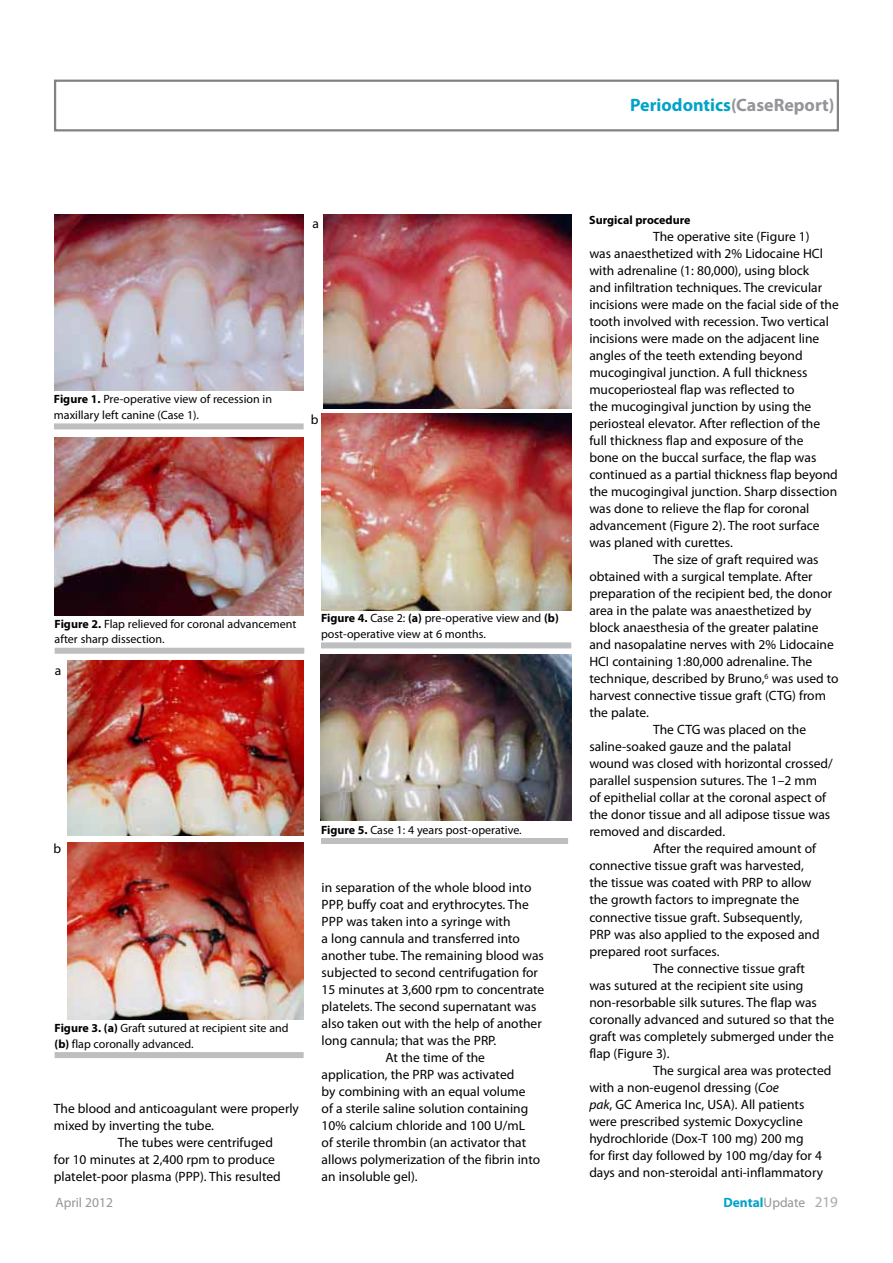
<style>
.page{position:relative;width:893px;height:1263px;background:#fff}
.page>*{position:absolute;margin:0;border:0;box-sizing:border-box;transform-origin:0 0}
.t1{font:700 18px "Myriad Pro";color:#00a3c9}
.t2{font:13.5px "Myriad Pro";color:#000}
.t3{font:700 13.5px "Myriad Pro";color:#00a3c9}
.t4{font:13.5px "Myriad Pro";color:#939598}
.t5{font:12px/15.8px "Myriad Pro";color:#000}
.t6{font:700 12px "Myriad Pro";color:#000}
.s1{color:#939598}
.s2{font-weight:700}
.s3{font-style:italic}
.s4{font-weight:400;color:#939598}
.s5{font-weight:400;font-size:15px;color:#a7a9ac}
</style>
<div class="page">
<div style="left:54px;top:80px;width:785px;height:51px;border:2px solid #808285"></div>
<img style="left:55px;top:215px;width:249px;height:176px">
<div style="left:54px;top:423px;width:250px;height:6px;background:#bcbec0"></div>
<img style="left:54px;top:437px;width:250px;height:179px">
<div style="left:55px;top:648px;width:249px;height:6px;background:#bcbec0"></div>
<img style="left:67px;top:661px;width:237px;height:175px">
<img style="left:67px;top:842px;width:237px;height:177px">
<div style="left:55px;top:1052px;width:249px;height:6px;background:#bcbec0"></div>
<img style="left:323px;top:215px;width:248px;height:194px">
<img style="left:321px;top:414px;width:250px;height:197px">
<div style="left:321px;top:642px;width:250px;height:6px;background:#bcbec0"></div>
<img style="left:320px;top:654px;width:251px;height:167px">
<div style="left:321px;top:838px;width:247px;height:6px;background:#bcbec0"></div>
<h1 class="t1" style="left:630px;top:98px;width:206px">Periodontics<span class="s1">(CaseReport)</span></h1>
<p class="t2" style="left:313px;top:219px;width:8px">a</p>
<p class="t5" style="left:54px;top:392px;width:220px"><span class="s2">Figure 1.</span> Pre-operative view of recession in maxillary left canine (Case 1).</p>
<p class="t2" style="left:311px;top:414px;width:9px">b</p>
<p class="t5" style="left:55px;top:617px;width:243px"><span class="s2">Figure 2.</span> Flap relieved for coronal advancement after sharp dissection.</p>
<p class="t2" style="left:55px;top:665px;width:8px">a</p>
<p class="t5" style="left:321px;top:611px;width:239px"><span class="s2">Figure 4.</span> Case 2: <span class="s2">(a)</span> pre-operative view and <span class="s2">(b) </span>post-operative view at 6 months.</p>
<p class="t2" style="left:53px;top:844px;width:9px">b</p>
<p class="t5" style="left:55px;top:1021px;width:236px"><span class="s2">Figure 3. (a)</span> Graft sutured at recipient site and <span class="s2">(b)</span> flap coronally advanced.</p>
<p class="t2" style="left:54px;top:1103px;width:247px">The blood and anticoagulant were properly</p>
<p class="t2" style="left:54px;top:1120px;width:162px">mixed by inverting the tube.</p>
<p class="t2" style="left:118px;top:1137px;width:157px">The tubes were centrifuged</p>
<p class="t2" style="left:54px;top:1154px;width:223px">for 10 minutes at 2,400 rpm to produce</p>
<p class="t2" style="left:54px;top:1171px;width:228px">platelet-poor plasma (PPP). This resulted</p>
<p class="t5" style="left:321px;top:823px;width:202px"><span class="s2">Figure 5.</span> Case 1: 4 years post-operative.</p>
<p class="t2" style="left:322px;top:882px;width:211px">in separation of the whole blood into</p>
<p class="t2" style="left:322px;top:899px;width:209px">PPP, buffy coat and erythrocytes. The</p>
<p class="t2" style="left:322px;top:916px;width:190px">PPP was taken into a syringe with</p>
<p class="t2" style="left:322px;top:933px;width:200px">a long cannula and transferred into</p>
<p class="t2" style="left:322px;top:950px;width:224px">another tube. The remaining blood was</p>
<p class="t2" style="left:322px;top:967px;width:218px">subjected to second centrifugation for</p>
<p class="t2" style="left:322px;top:984px;width:224px">15 minutes at 3,600 rpm to concentrate</p>
<p class="t2" style="left:322px;top:1001px;width:216px">platelets. The second supernatant was</p>
<p class="t2" style="left:322px;top:1018px;width:222px">also taken out with the help of another</p>
<p class="t2" style="left:322px;top:1035px;width:176px">long cannula; that was the PRP.</p>
<p class="t2" style="left:385px;top:1052px;width:101px">At the time of the</p>
<p class="t2" style="left:322px;top:1069px;width:194px">application, the PRP was activated</p>
<p class="t2" style="left:322px;top:1086px;width:205px">by combining with an equal volume</p>
<p class="t2" style="left:322px;top:1103px;width:208px">of a sterile saline solution containing</p>
<p class="t2" style="left:322px;top:1120px;width:205px">10% calcium chloride and 100 U/mL</p>
<p class="t2" style="left:322px;top:1137px;width:206px">of sterile thrombin (an activator that</p>
<p class="t2" style="left:322px;top:1154px;width:220px">allows polymerization of the fibrin into</p>
<p class="t2" style="left:322px;top:1171px;width:98px">an insoluble gel).</p>
<p class="t6" style="left:589px;top:216px;width:103px">Surgical procedure</p>
<p class="t2" style="left:653px;top:231px;width:158px">The operative site (Figure 1)</p>
<p class="t2" style="left:589px;top:248px;width:235px">was anaesthetized with 2% Lidocaine HCl</p>
<p class="t2" style="left:589px;top:266px;width:221px">with adrenaline (1: 80,000), using block</p>
<p class="t2" style="left:589px;top:283px;width:234px">and infiltration techniques. The crevicular</p>
<p class="t2" style="left:589px;top:300px;width:251px">incisions were made on the facial side of the</p>
<p class="t2" style="left:589px;top:317px;width:241px">tooth involved with recession. Two vertical</p>
<p class="t2" style="left:589px;top:334px;width:232px">incisions were made on the adjacent line</p>
<p class="t2" style="left:589px;top:351px;width:215px">angles of the teeth extending beyond</p>
<p class="t2" style="left:589px;top:368px;width:219px">mucogingival junction. A full thickness</p>
<p class="t2" style="left:589px;top:385px;width:207px">mucoperiosteal flap was reflected to</p>
<p class="t2" style="left:589px;top:402px;width:224px">the mucogingival junction by using the</p>
<p class="t2" style="left:589px;top:419px;width:232px">periosteal elevator. After reflection of the</p>
<p class="t2" style="left:589px;top:436px;width:216px">full thickness flap and exposure of the</p>
<p class="t2" style="left:589px;top:453px;width:229px">bone on the buccal surface, the flap was</p>
<p class="t2" style="left:589px;top:470px;width:250px">continued as a partial thickness flap beyond</p>
<p class="t2" style="left:589px;top:487px;width:249px">the mucogingival junction. Sharp dissection</p>
<p class="t2" style="left:589px;top:504px;width:222px">was done to relieve the flap for coronal</p>
<p class="t2" style="left:589px;top:521px;width:232px">advancement (Figure 2). The root surface</p>
<p class="t2" style="left:589px;top:538px;width:145px">was planed with curettes.</p>
<p class="t2" style="left:653px;top:555px;width:167px">The size of graft required was</p>
<p class="t2" style="left:589px;top:572px;width:225px">obtained with a surgical template. After</p>
<p class="t2" style="left:589px;top:589px;width:244px">preparation of the recipient bed, the donor</p>
<p class="t2" style="left:589px;top:606px;width:224px">area in the palate was anaesthetized by</p>
<p class="t2" style="left:589px;top:623px;width:231px">block anaesthesia of the greater palatine</p>
<p class="t2" style="left:589px;top:640px;width:246px">and nasopalatine nerves with 2% Lidocaine</p>
<p class="t2" style="left:589px;top:657px;width:224px">HCI containing 1:80,000 adrenaline. The</p>
<p class="t2" style="left:589px;top:674px;width:251px">technique, described by Bruno,<sup>6</sup> was used to</p>
<p class="t2" style="left:589px;top:691px;width:238px">harvest connective tissue graft (CTG) from</p>
<p class="t2" style="left:589px;top:708px;width:61px">the palate.</p>
<p class="t2" style="left:653px;top:725px;width:154px">The CTG was placed on the</p>
<p class="t2" style="left:589px;top:742px;width:203px">saline-soaked gauze and the palatal</p>
<p class="t2" style="left:589px;top:759px;width:245px">wound was closed with horizontal crossed/</p>
<p class="t2" style="left:589px;top:776px;width:229px">parallel suspension sutures. The 1–2 mm</p>
<p class="t2" style="left:589px;top:793px;width:238px">of epithelial collar at the coronal aspect of</p>
<p class="t2" style="left:589px;top:810px;width:242px">the donor tissue and all adipose tissue was</p>
<p class="t2" style="left:589px;top:827px;width:137px">removed and discarded.</p>
<p class="t2" style="left:653px;top:844px;width:164px">After the required amount of</p>
<p class="t2" style="left:589px;top:861px;width:216px">connective tissue graft was harvested,</p>
<p class="t2" style="left:589px;top:878px;width:224px">the tissue was coated with PRP to allow</p>
<p class="t2" style="left:589px;top:895px;width:211px">the growth factors to impregnate the</p>
<p class="t2" style="left:589px;top:912px;width:215px">connective tissue graft. Subsequently,</p>
<p class="t2" style="left:589px;top:929px;width:232px">PRP was also applied to the exposed and</p>
<p class="t2" style="left:589px;top:946px;width:132px">prepared root surfaces.</p>
<p class="t2" style="left:653px;top:963px;width:153px">The connective tissue graft</p>
<p class="t2" style="left:589px;top:980px;width:216px">was sutured at the recipient site using</p>
<p class="t2" style="left:589px;top:997px;width:229px">non-resorbable silk sutures. The flap was</p>
<p class="t2" style="left:589px;top:1014px;width:246px">coronally advanced and sutured so that the</p>
<p class="t2" style="left:589px;top:1031px;width:246px">graft was completely submerged under the</p>
<p class="t2" style="left:589px;top:1048px;width:82px">flap (Figure 3).</p>
<p class="t2" style="left:653px;top:1065px;width:180px">The surgical area was protected</p>
<p class="t2" style="left:589px;top:1082px;width:191px">with a non-eugenol dressing (<span class="s3">Coe</span></p>
<p class="t2" style="left:589px;top:1099px;width:217px"><span class="s3">pak</span>, GC America Inc, USA). All patients</p>
<p class="t2" style="left:589px;top:1116px;width:215px">were prescribed systemic Doxycycline</p>
<p class="t2" style="left:589px;top:1133px;width:216px">hydrochloride (Dox-T 100 mg) 200 mg</p>
<p class="t2" style="left:589px;top:1150px;width:234px">for first day followed by 100 mg/day for 4</p>
<p class="t2" style="left:589px;top:1167px;width:235px">days and non-steroidal anti-inflammatory</p>
<p class="t4" style="left:55px;top:1197px;width:59px">April 2012</p>
<p class="t3" style="left:723px;top:1197px;width:116px">Dental<span class="s4">Update</span> <span class="s5">219</span></p>
</div>
